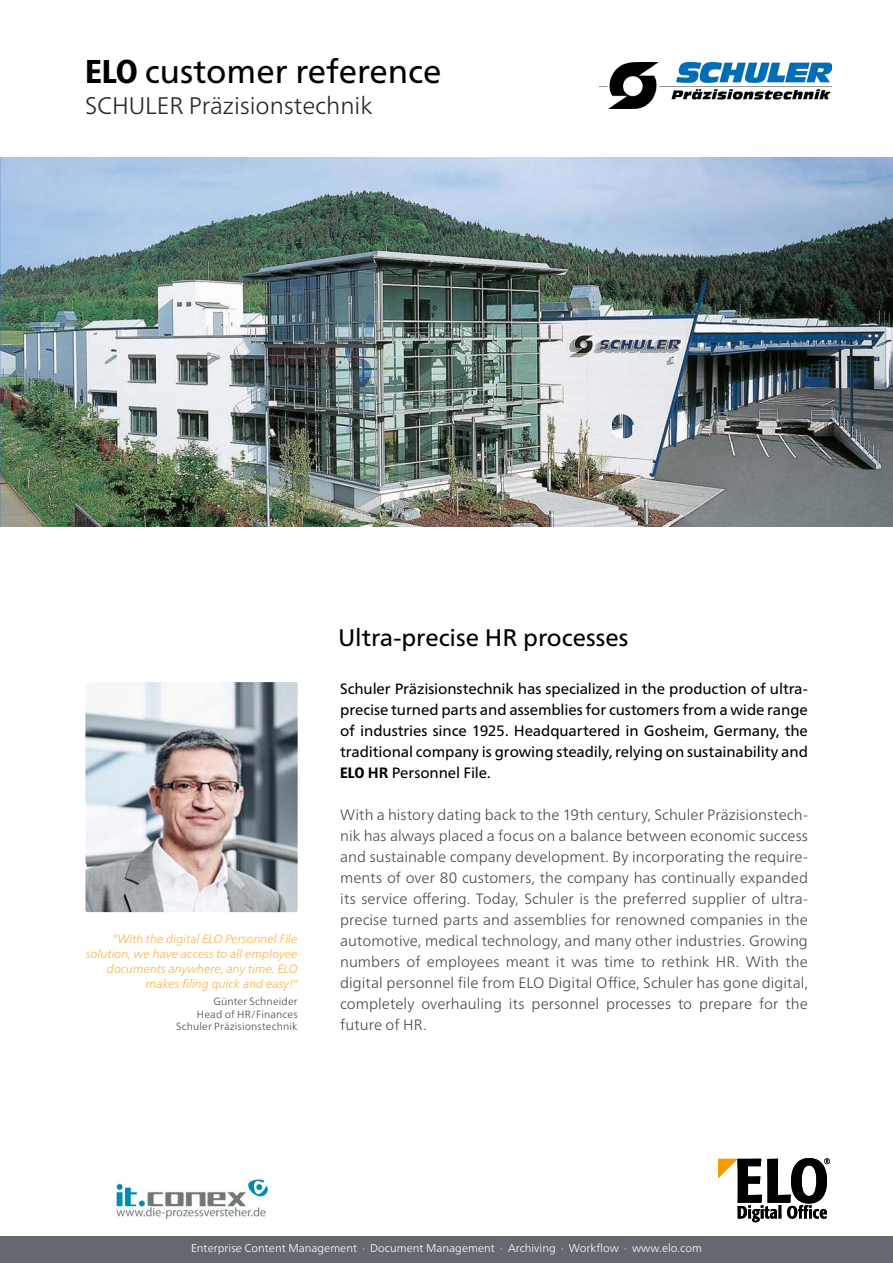
<style>
.page{position:relative;width:893px;height:1263px;background:#fff}
.page>*{position:absolute;margin:0;border:0;box-sizing:border-box;transform-origin:0 0}
.t1{font:33px "Frutiger Neue LTW1 G";color:#000}
.t2{font:300 24px "Frutiger Neue LTW1 G";color:#282827}
.t3{font:24px "Frutiger Neue LTW1 G";color:#000}
.t4{font:300 15px/21px "Frutiger Neue LTW1 G";letter-spacing:.005em;color:#4a4a49;text-align:justify}
.t5{font:15px/21px "Frutiger Neue LTW1 G";letter-spacing:-.005em;color:#000;text-align:justify}
.t6{font:italic 300 12px/15px "Frutiger Neue LTW1 G";color:#f9b142;text-align:right}
.t7{font:300 11.25px "Frutiger Neue LTW1 G";color:#fff}
.t8{font:300 10.5px/12.6px "Frutiger Neue LTW1 G";letter-spacing:.015em;color:#4a4a49;text-align:right}
.s1{font-weight:800;font-stretch:condensed}
.s2{font-weight:700}
</style>
<div class="page">
<svg style="left:718px;top:1158px;width:112px;height:64px"></svg>
<div style="left:0;top:1236px;width:893px;height:27px;background:#64696f"></div>
<img style="left:1px;top:158px;width:892px;height:368px">
<img style="left:85px;top:682px;width:213px;height:230px">
<img style="left:600px;top:63px;width:231px;height:45px">
<img style="left:116px;top:1180px;width:151px;height:39px">
<img style="left:0;top:158px;width:1px;height:368px">
<h1 class="t1" style="left:85px;top:52px;width:358px"><span class="s1">ELO</span> customer reference</h1>
<h2 class="t2" style="left:85px;top:91px;width:289px">SCHULER Präzisionstechnik</h2>
<p class="t6" style="left:86px;top:931px;width:213px">"With the digital ELO Personnel File solution, we have access to all employee documents anywhere, any time. ELO makes filing quick and easy!"</p>
<p class="t8" style="left:176px;top:995px;width:123px">Günter Schneider<br>Head of HR/Finances<br>Schuler Präzisionstechnik</p>
<h2 class="t3" style="left:338px;top:624px;width:292px">Ultra-precise HR processes</h2>
<p class="t5" style="left:340px;top:678px;width:469px">Schuler Präzisionstechnik has specialized in the production of ultra&shy;precise turned parts and assemblies for customers from a wide range of industries since 1925. Headquartered in Gosheim, Germany, the traditional company is growing steadily, relying on sustainability and <span class="s1">ELO</span> <span class="s2">HR</span> Personnel File.</p>
<p class="t4" style="left:340px;top:804px;width:469px">With a history dating back to the 19th century, Schuler Präzisionstech&shy;nik has always placed a focus on a balance between economic success and sustainable company development. By incorporating the require&shy;ments of over 80 customers, the company has continually expanded its service offering. Today, Schuler is the preferred supplier of ultra&shy;precise turned parts and assemblies for renowned companies in the automotive, medical technology, and many other industries. Growing numbers of employees meant it was time to rethink HR. With the digital personnel file from ELO Digital Office, Schuler has gone digital, completely overhauling its personnel processes to prepare for the future of HR.</p>
<p class="t7" style="left:191px;top:1241px;width:512px">Enterprise Content Management · Document Management · Archiving · Workflow · www.elo.com</p>
</div>
